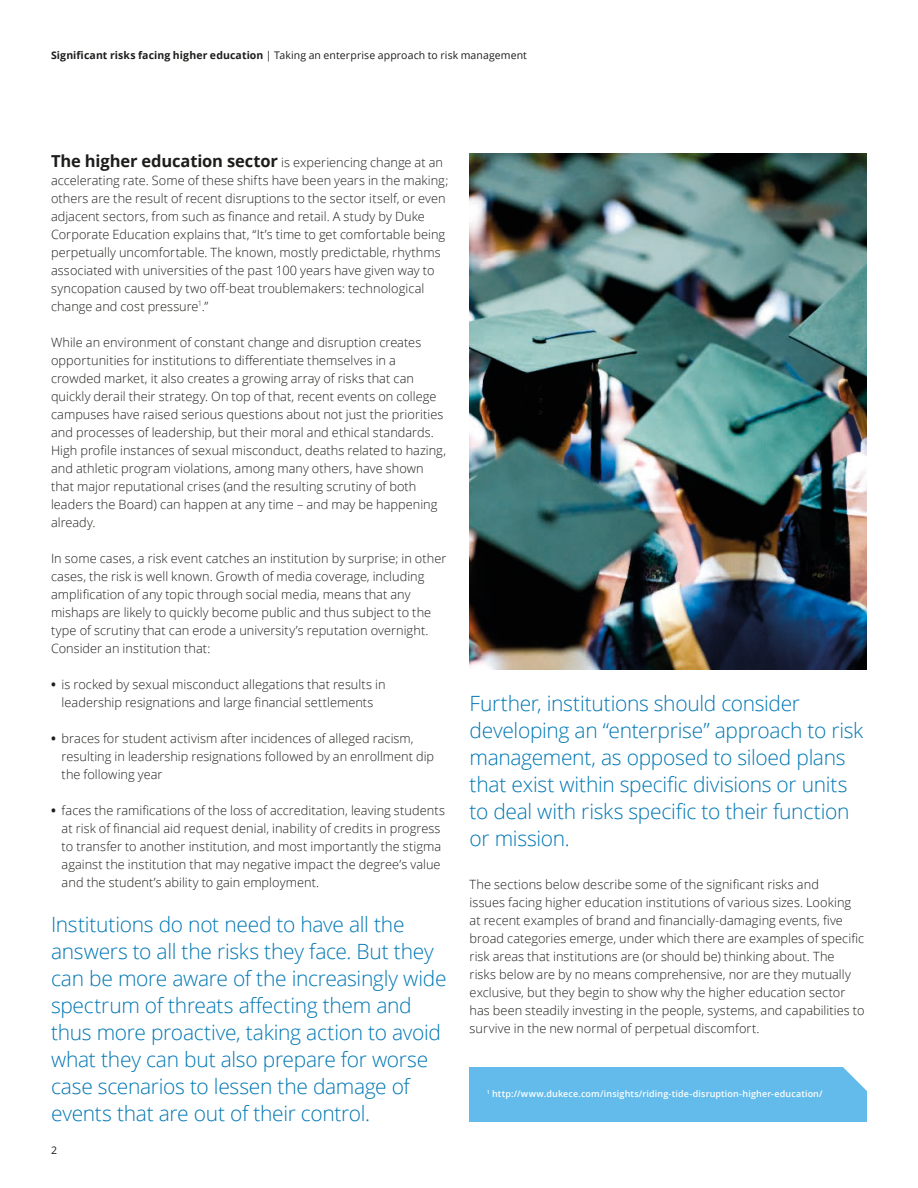
<style>
.page{position:relative;width:918px;height:1188px;background:#fff}
.page>*{position:absolute;margin:0;border:0;box-sizing:border-box;transform-origin:0 0}
.Quote_pullout_small{font:300 21px/27px "Open Sans";letter-spacing:-.015em;color:#0077b4}
.Body_copy__8_5_12pt{font:700 16.5px "Open Sans";letter-spacing:-.01em;color:#1d1d1b}
.Body_copy__8_5_12pt-2{font:300 12.75px/18px "Open Sans";letter-spacing:.005em;color:#1d1d1b}
.t1{font:10.5px "Open Sans";letter-spacing:.01em;color:#1d1d1b}
.Smaller_Text{font:600 9px "Open Sans";letter-spacing:.015em;color:#fff}
.s1{font-weight:700}
.s2{font-weight:300;font-size:12.75px}
</style>
<div class="page">
<div style="left:470px;top:1067px;width:397px;height:54px;background:#62bbea"></div>
<svg style="left:843px;top:1067px;width:24px;height:24px"></svg>
<img style="left:470px;top:154px;width:397px;height:516px">
<p class="t1" style="left:51px;top:48px;width:477px"><span class="s1">Significant risks facing higher education</span> | Taking an enterprise approach to risk management</p>
<p class="Body_copy__8_5_12pt" style="left:51px;top:149px;width:394px">The higher education sector <span class="s2">is experiencing change at an</span></p>
<p class="Body_copy__8_5_12pt-2" style="left:51px;top:171px;width:399px">accelerating rate. Some of these shifts have been years in the making; others are the result of recent disruptions to the sector itself, or even adjacent sectors, from such as finance and retail. A study by Duke Corporate Education explains that, “It’s time to get comfortable being perpetually uncomfortable. The known, mostly predictable, rhythms associated with universities of the past 100 years have given way to syncopation caused by two off-beat troublemakers: technological change and cost pressure<sup>1</sup>.”</p>
<p class="Body_copy__8_5_12pt-2" style="left:51px;top:333px;width:397px">While an environment of constant change and disruption creates opportunities for institutions to differentiate themselves in a crowded market, it also creates a growing array of risks that can quickly derail their strategy. On top of that, recent events on college campuses have raised serious questions about not just the priorities and processes of leadership, but their moral and ethical standards.<br>High profile instances of sexual misconduct, deaths related to hazing, and athletic program violations, among many others, have shown that major reputational crises (and the resulting scrutiny of both leaders the Board) can happen at any time – and may be happening already.</p>
<p class="Body_copy__8_5_12pt-2" style="left:51px;top:549px;width:397px">In some cases, a risk event catches an institution by surprise; in other cases, the risk is well known. Growth of media coverage, including amplification of any topic through social media, means that any mishaps are likely to quickly become public and thus subject to the type of scrutiny that can erode a university’s reputation overnight.<br>Consider an institution that:</p>
<p class="Body_copy__8_5_12pt-2" style="left:51px;top:675px;width:336px;text-align:center"><span class="s1">•</span> is rocked by sexual misconduct allegations that results in leadership resignations and large financial settlements</p>
<p class="Body_copy__8_5_12pt-2" style="left:62px;top:729px;width:374px;text-indent:-11px"><span class="s1">•</span> braces for student activism after incidences of alleged racism, resulting in leadership resignations followed by an enrollment dip the following year</p>
<p class="Body_copy__8_5_12pt-2" style="left:62px;top:801px;width:385px;text-indent:-11px"><span class="s1">•</span> faces the ramifications of the loss of accreditation, leaving students at risk of financial aid request denial, inability of credits in progress to transfer to another institution, and most importantly the stigma against the institution that may negative impact the degree’s value and the student’s ability to gain employment.</p>
<p class="Quote_pullout_small" style="left:51px;top:910px;width:397px">Institutions do not need to have all the answers to all the risks they face. But they can be more aware of the increasingly wide spectrum of threats affecting them and thus more proactive, taking action to avoid what they can but also prepare for worse case scenarios to lessen the damage of events that are out of their control.</p>
<p class="t1" style="left:51px;top:1143px;width:8px">2</p>
<p class="Quote_pullout_small" style="left:470px;top:689px;width:395px">Further, institutions should consider developing an “enterprise” approach to risk management, as opposed to siloed plans that exist within specific divisions or units to deal with risks specific to their function or mission.</p>
<p class="Body_copy__8_5_12pt-2" style="left:470px;top:875px;width:396px">The sections below describe some of the significant risks and<br>issues facing higher education institutions of various sizes. Looking at recent examples of brand and financially-damaging events, five broad categories emerge, under which there are examples of specific risk areas that institutions are (or should be) thinking about. The<br>risks below are by no means comprehensive, nor are they mutually exclusive, but they begin to show why the higher education sector has been steadily investing in the people, systems, and capabilities to survive in the new normal of perpetual discomfort.</p>
<p class="Smaller_Text" style="left:487px;top:1088px;width:337px"><sup>1</sup> http://www.dukece.com/insights/riding-tide-disruption-higher-education/</p>
</div>
